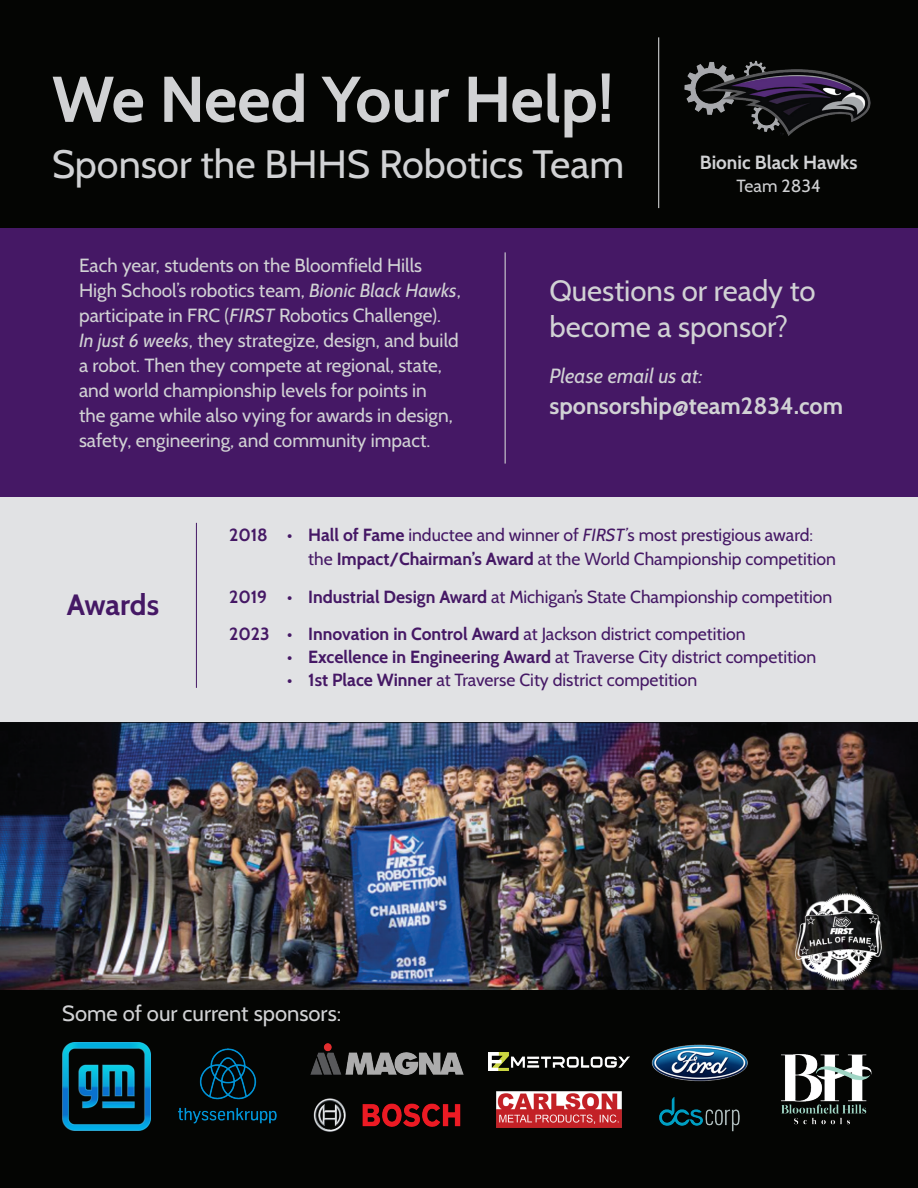
<style>
.page{position:relative;width:918px;height:1188px;background:#fff}
.page>*{position:absolute;margin:0;border:0;box-sizing:border-box;transform-origin:0 0}
.t1{font:700 64.5px "Cabin";letter-spacing:-.005em;color:#d1d2d4}
.t2{font:39.6px "Cabin";color:#d1d2d4}
.t3{font:29.4px/35.2px "Cabin";color:#d1d2d4}
.t4{font:700 29.4px "Cabin";color:#451865}
.t5{font:700 23.4px "Cabin";color:#d1d2d4}
.t6{font:22.05px "Cabin";color:#d1d2d4}
.t7{font:italic 20.55px "Cabin";color:#d1d2d4}
.t8{font:19.05px/24.9px "Cabin";color:#d1d2d4}
.t9{font:700 19.05px "Cabin";letter-spacing:-.005em;color:#d1d2d4}
.t10{font:17.55px/23.4px "Cabin";color:#451865}
.t11{font:700 17.55px "Cabin";letter-spacing:-.005em;color:#451865}
.t12{font:17.55px "Cabin";color:#d1d2d4}
.s1{font-style:italic}
.s2{font-weight:700}
.s3{font-weight:400}
</style>
<div class="page">
<div style="left:0;top:465px;width:918px;height:287px;background:#e1e2e4"></div>
<img style="left:0;top:722px;width:918px;height:269px">
<div style="left:0;top:991px;width:918px;height:197px;background:#040503"></div>
<div style="left:0;top:0;width:918px;height:239px;background:#040503"></div>
<div style="left:0;top:229px;width:918px;height:268px;background:#451865"></div>
<img style="left:684px;top:60px;width:187px;height:76px">
<hr style="left:658px;top:37px;width:1px;height:171px;background:#d1d2d4">
<hr style="left:505px;top:252px;width:1px;height:212px;background:#d1d2d4">
<img style="left:659px;top:1097px;width:81px;height:35px">
<img style="left:651px;top:1044px;width:97px;height:38px">
<img style="left:62px;top:1043px;width:88px;height:88px">
<img style="left:781px;top:1054px;width:91px;height:71px">
<img style="left:310px;top:1043px;width:154px;height:32px">
<img style="left:313px;top:1098px;width:148px;height:34px">
<img style="left:178px;top:1048px;width:99px;height:76px">
<img style="left:795px;top:894px;width:87px;height:88px">
<img style="left:497px;top:1091px;width:125px;height:37px">
<img style="left:489px;top:1052px;width:141px;height:18px">
<hr style="left:196px;top:523px;width:1px;height:165px;background:#451865">
<p class="t1" style="left:52px;top:60px;width:563px">We Need Your Help!</p>
<p class="t2" style="left:52px;top:139px;width:574px">Sponsor the BHHS Robotics Team</p>
<p class="t9" style="left:700px;top:150px;width:159px">Bionic Black Hawks</p>
<p class="t12" style="left:737px;top:175px;width:86px">Team 2834</p>
<p class="t8" style="left:79px;top:253px;width:383px">Each year, students on the Bloomfield Hills High School’s robotics team, <span class="s1">Bionic Black Hawks</span>, participate in FRC (<span class="s1">FIRST</span> Robotics Challenge).<br><span class="s1">In just 6 weeks</span>, they strategize, design, and build a robot. Then they compete at regional, state, and world championship levels for points in<br>the game while also vying for awards in design, safety, engineering, and community impact.</p>
<p class="t3" style="left:549px;top:273px;width:268px">Questions or ready to become a sponsor?</p>
<p class="t7" style="left:549px;top:364px;width:155px">Please email us at:</p>
<p class="t5" style="left:549px;top:392px;width:295px">sponsorship@team2834.com</p>
<p class="t4" style="left:67px;top:587px;width:94px">Awards</p>
<p class="t10" style="left:308px;top:523px;width:529px;text-indent:-79px"><span class="s2">2018 • Hall of Fame</span> inductee and winner of <span class="s1">FIRST’</span>s most prestigious award: the <span class="s2">Impact/Chairman’s Award</span> at the World Championship competition</p>
<p class="t10" style="left:229px;top:585px;width:605px"><span class="s2">2019 • Industrial Design Award</span> at Michigan’s State Championship competition</p>
<p class="t11" style="left:229px;top:623px;width:518px">2023 • Innovation in Control Award <span class="s3">at Jackson district competition</span></p>
<p class="t10" style="left:287px;top:645px;width:531px"><span class="s2">• Excellence in Engineering Award</span> at Traverse City district competition</p>
<p class="t10" style="left:287px;top:668px;width:412px"><span class="s2">• 1st Place Winner</span> at Traverse City district competition</p>
<p class="t6" style="left:62px;top:999px;width:281px">Some of our current sponsors:</p>
</div>
